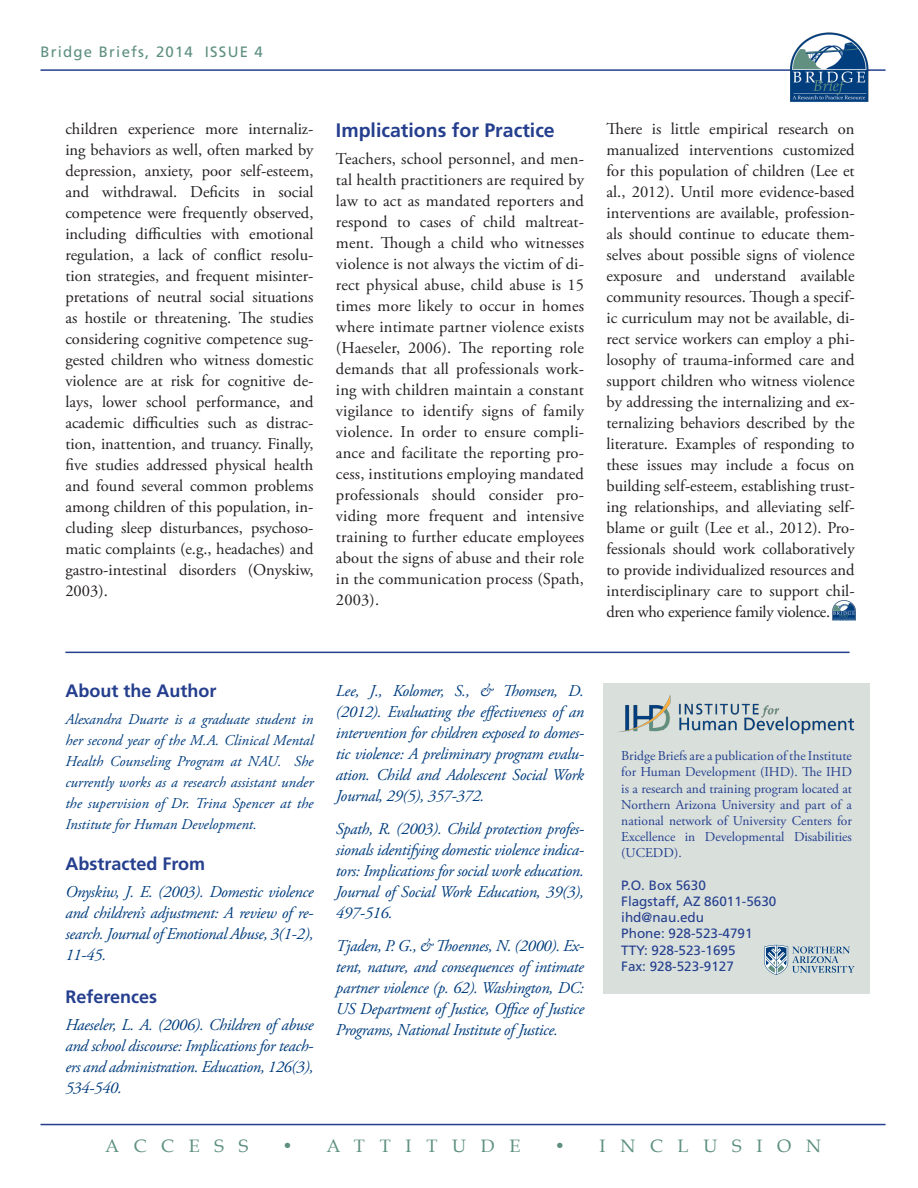
<style>
.page{position:relative;width:918px;height:1188px;background:#fff}
.page>*{position:absolute;margin:0;border:0;box-sizing:border-box;transform-origin:0 0}
.Article_Head{font:700 19.5px "Frutiger LT Std";color:#253f8e}
.Article_Head-2{font:700 18px "Frutiger LT Std";color:#253f8e}
.t1{font:18px "Book Antiqua";letter-spacing:.82em;color:#5e9081}
.Article_body{font:16.5px/21px "Adobe Garamond Pro";color:#231f20;text-align:justify}
.Article_body-2{font:italic 16.5px/21px "Adobe Garamond Pro";letter-spacing:-.02em;color:#013d7d;text-align:justify}
.Article_body-3{font:italic 15px/21px "Adobe Garamond Pro";color:#013d7d;text-align:justify}
.t2{font:15px "Frutiger LT Std";letter-spacing:.08em;color:#5e9081}
.t3{font:13.5px/16.2px "Adobe Garamond Pro";color:#253f8e;text-align:justify}
.Article_Head-3{font:13.5px "Frutiger LT Std";color:#253f8e}
</style>
<div class="page">
<div style="left:603px;top:684px;width:267px;height:310px;background:#d9e0dc"></div>
<img style="left:618px;top:695px;width:237px;height:40px">
<svg style="left:764px;top:945px;width:91px;height:30px"></svg>
<hr style="left:40px;top:69px;width:846px;height:2px;background:#253f8e">
<hr style="left:40px;top:1124px;width:846px;height:1px;background:#253f8e">
<img style="left:788px;top:32px;width:82px;height:70px">
<img style="left:832px;top:600px;width:24px;height:21px">
<hr style="left:65px;top:652px;width:785px;height:1px;background:#253f8e">
<p class="t2" style="left:40px;top:43px;width:224px">Bridge Briefs, 2014 ISSUE 4</p>
<p class="Article_body" style="left:65px;top:119px;width:250px">children experience more internaliz&shy;ing behaviors as well, often marked by depression, anxiety, poor self-esteem, and withdrawal. Deficits in social competence were frequently observed, including difficulties with emotional regulation, a lack of conflict resolu&shy;tion strategies, and frequent misinter&shy;pretations of neutral social situations as hostile or threatening. The studies considering cognitive competence sug&shy;gested children who witness domestic violence are at risk for cognitive de&shy;lays, lower school performance, and academic difficulties such as distrac&shy;tion, inattention, and truancy. Finally, five studies addressed physical health and found several common problems among children of this population, in&shy;cluding sleep disturbances, psychoso&shy;matic complaints (e.g., headaches) and gastro-intestinal disorders (Onyskiw, 2003).</p>
<p class="Article_Head" style="left:336px;top:119px;width:220px">Implications for Practice</p>
<p class="Article_body" style="left:336px;top:149px;width:250px">Teachers, school personnel, and men&shy;tal health practitioners are required by law to act as mandated reporters and respond to cases of child maltreat&shy;ment. Though a child who witnesses violence is not always the victim of di&shy;rect physical abuse, child abuse is 15 times more likely to occur in homes where intimate partner violence exists (Haeseler, 2006). The reporting role demands that all professionals work&shy;ing with children maintain a constant vigilance to identify signs of family violence. In order to ensure compli&shy;ance and facilitate the reporting pro&shy;cess, institutions employing mandated professionals should consider pro&shy;viding more frequent and intensive training to further educate employees about the signs of abuse and their role in the communication process (Spath, 2003).</p>
<p class="Article_body" style="left:607px;top:119px;width:250px">There is little empirical research on manualized interventions customized for this population of children (Lee et al., 2012). Until more evidence-based interventions are available, profession&shy;als should continue to educate them&shy;selves about possible signs of violence exposure and understand available community resources. Though a specif&shy;ic curriculum may not be available, di&shy;rect service workers can employ a phi&shy;losophy of trauma-informed care and support children who witness violence by addressing the internalizing and ex&shy;ternalizing behaviors described by the literature. Examples of responding to these issues may include a focus on building self-esteem, establishing trust&shy;ing relationships, and alleviating self&shy;blame or guilt (Lee et al., 2012). Pro&shy;fessionals should work collaboratively to provide individualized resources and interdisciplinary care to support chil&shy;dren who experience family violence.</p>
<p class="Article_Head-2" style="left:65px;top:680px;width:153px">About the Author</p>
<p class="Article_body-3" style="left:65px;top:709px;width:250px">Alexandra Duarte is a graduate student in her second year of the M.A. Clinical Mental Health Counseling Program at NAU. She currently works as a research assistant under the supervision of Dr. Trina Spencer at the Institute for Human Development.</p>
<p class="Article_Head-2" style="left:65px;top:854px;width:141px">Abstracted From</p>
<p class="Article_body-2" style="left:65px;top:882px;width:250px">Onyskiw, J. E. (2003). Domestic violence and children’s adjustment: A review of re&shy;search. Journal of Emotional Abuse, 3(1-2), 11-45.</p>
<p class="Article_Head-2" style="left:65px;top:986px;width:93px">References</p>
<p class="Article_body-2" style="left:65px;top:1015px;width:250px">Haeseler, L. A. (2006). Children of abuse and school discourse: Implications for teach&shy;ers and administration. Education, 126(3), 534-540.</p>
<p class="Article_body-2" style="left:336px;top:680px;width:250px">Lee, J., Kolomer, S., &amp; Thomsen, D. (2012). Evaluating the effectiveness of an intervention for children exposed to domes&shy;tic violence: A preliminary program evalu&shy;ation. Child and Adolescent Social Work Journal, 29(5), 357-372.</p>
<p class="Article_body-2" style="left:336px;top:818px;width:250px">Spath, R. (2003). Child protection profes&shy;sionals identifying domestic violence indica&shy;tors: Implications for social work education.<br>Journal of Social Work Education, 39(3), 497-516.</p>
<p class="Article_body-2" style="left:336px;top:935px;width:250px">Tjaden, P. G., &amp; Thoennes, N. (2000). Ex&shy;tent, nature, and consequences of intimate partner violence (p. 62). Washington, DC:<br>US Department of Justice, Office of Justice Programs, National Institute of Justice.</p>
<p class="t3" style="left:621px;top:748px;width:232px">Bridge Briefs are a publication of the Institute for Human Development (IHD). The IHD is a research and training program located at Northern Arizona University and part of a national network of University Centers for Excellence in Developmental Disabilities (UCEDD).</p>
<p class="Article_Head-3" style="left:621px;top:877px;width:86px">P.O. Box 5630</p>
<p class="Article_Head-3" style="left:621px;top:893px;width:157px">Flagstaff, AZ 86011-5630</p>
<p class="Article_Head-3" style="left:621px;top:910px;width:84px">ihd@nau.edu</p>
<p class="Article_Head-3" style="left:621px;top:926px;width:133px">Phone: 928-523-4791</p>
<p class="Article_Head-3" style="left:621px;top:942px;width:116px">TTY: 928-523-1695</p>
<p class="Article_Head-3" style="left:621px;top:958px;width:114px">Fax: 928-523-9127</p>
<p class="t1" style="left:105px;top:1134px;width:145px">ACCESS</p>
<p class="t1" style="left:282px;top:1134px;width:240px">• ATTITUDE</p>
<p class="t1" style="left:555px;top:1134px;width:268px">• INCLUSION</p>
</div>
